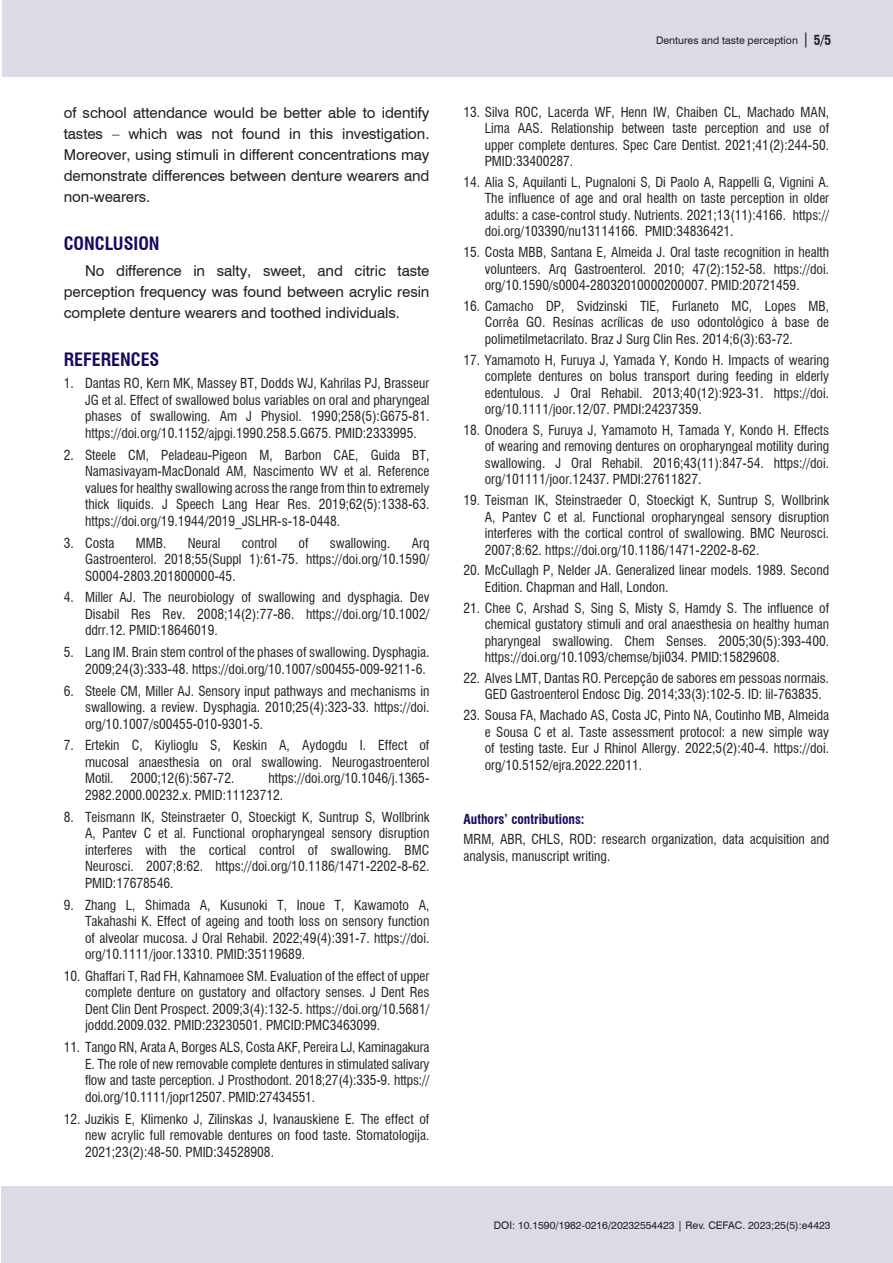
<style>
.page{position:relative;width:893px;height:1263px;background:#fff}
.page>*{position:absolute;margin:0;border:0;box-sizing:border-box;transform-origin:0 0}
.Nivel_1{font:700 condensed 18px "Swiss 721 BT";color:#18085f}
.Corpo_do_texto_INGLES{font:15px/21px "Swiss 721 BT";letter-spacing:-.005em;color:#231f20;text-align:justify}
.Contibuição_autor{font:condensed 13.5px/16.5px "Swiss 721 BT";color:#231f20;text-align:justify}
.Contibuição_autor_titulo{font:700 condensed 13.5px "Swiss 721 BT";color:#18085f}
.t1{font:10.5px "Swiss 721 BT";color:#231f20}
.s1{font-size:15px}
.s2{font-weight:700;font-stretch:condensed;font-size:13.5px}
</style>
<div class="page">
<div style="left:1px;top:1186px;width:892px;height:77px;background:#dcdae7"></div>
<div style="left:2px;top:0;width:891px;height:77px;background:#dcdae7"></div>
<p class="Corpo_do_texto_INGLES" style="left:64px;top:101px;width:367px">of school attendance would be better able to identify tastes – which was not found in this investigation.<br>Moreover, using stimuli in different concentrations may demonstrate differences between denture wearers and non-wearers.</p>
<p class="Nivel_1" style="left:64px;top:233px;width:97px">CONCLUSION</p>
<p class="Corpo_do_texto_INGLES" style="left:64px;top:260px;width:367px;text-indent:21px">No difference in salty, sweet, and citric taste perception frequency was found between acrylic resin complete denture wearers and toothed individuals.</p>
<p class="Nivel_1" style="left:64px;top:349px;width:97px">REFERENCES</p>
<p class="Contibuição_autor" style="left:85px;top:375px;width:346px;text-indent:-21px">1. Dantas RO, Kern MK, Massey BT, Dodds WJ, Kahrilas PJ, Brasseur JG et al. Effect of swallowed bolus variables on oral and pharyngeal phases of swallowing. Am J Physiol. 1990;258(5):G675-81. https://doi.org/10.1152/ajpgi.1990.258.5.G675. PMID:2333995.</p>
<p class="Contibuição_autor" style="left:85px;top:446px;width:346px;text-indent:-21px">2. Steele CM, Peladeau-Pigeon M, Barbon CAE, Guida BT, Namasivayam-MacDonald AM, Nascimento WV et al. Reference values for healthy swallowing across the range from thin to extremely thick liquids. J Speech Lang Hear Res. 2019;62(5):1338-63. https://doi.org/19.1944/2019_JSLHR-s-18-0448.</p>
<p class="Contibuição_autor" style="left:64px;top:534px;width:52px">3. Costa</p>
<p class="Contibuição_autor" style="left:136px;top:534px;width:32px">MMB.</p>
<p class="Contibuição_autor" style="left:188px;top:534px;width:34px">Neural</p>
<p class="Contibuição_autor" style="left:242px;top:534px;width:37px">control</p>
<p class="Contibuição_autor" style="left:298px;top:534px;width:12px">of</p>
<p class="Contibuição_autor" style="left:330px;top:534px;width:62px">swallowing.</p>
<p class="Contibuição_autor" style="left:85px;top:534px;width:346px;text-indent:327px">Arq Gastroenterol. 2018;55(Suppl 1):61-75. https://doi.org/10.1590/ S0004-2803.201800000-45.</p>
<p class="Contibuição_autor" style="left:85px;top:589px;width:346px;text-indent:-21px">4. Miller AJ. The neurobiology of swallowing and dysphagia. Dev Disabil Res Rev. 2008;14(2):77-86. https://doi.org/10.1002/ ddrr.12. PMID:18646019.</p>
<p class="Contibuição_autor" style="left:64px;top:644px;width:367px;text-align:right">5. Lang IM. Brain stem control of the phases of swallowing. Dysphagia.<br>2009;24(3):333-48. https://doi.org/10.1007/s00455-009-9211-6.</p>
<p class="Contibuição_autor" style="left:85px;top:682px;width:346px;text-indent:-21px">6. Steele CM, Miller AJ. Sensory input pathways and mechanisms in swallowing. a review. Dysphagia. 2010;25(4):323-33. https://doi. org/10.1007/s00455-010-9301-5.</p>
<p class="Contibuição_autor" style="left:85px;top:737px;width:346px;text-indent:-21px">7. Ertekin C, Kiylioglu S, Keskin A, Aydogdu I. Effect of mucosal anaesthesia on oral swallowing. Neurogastroenterol Motil.</p>
<p class="Contibuição_autor" style="left:85px;top:770px;width:346px;text-indent:183px">https://doi.org/10.1046/j.1365-<br>2982.2000.00232.x. PMID:11123712.</p>
<p class="Contibuição_autor" style="left:85px;top:809px;width:346px;text-indent:-21px">8. Teismann IK, Steinstraeter O, Stoeckigt K, Suntrup S, Wollbrink A, Pantev C et al. Functional oropharyngeal sensory disruption interferes with the cortical control of swallowing. BMC Neurosci. 2007;8:62. https://doi.org/10.1186/1471-2202-8-62.<br>PMID:17678546.</p>
<p class="Contibuição_autor" style="left:85px;top:896px;width:346px;text-indent:-21px">9. Zhang L, Shimada A, Kusunoki T, Inoue T, Kawamoto A, Takahashi K. Effect of ageing and tooth loss on sensory function of alveolar mucosa. J Oral Rehabil. 2022;49(4):391-7. https://doi. org/10.1111/joor.13310. PMID:35119689.</p>
<p class="Contibuição_autor" style="left:85px;top:968px;width:346px;text-indent:-21px">10. Ghaffari T, Rad FH, Kahnamoee SM. Evaluation of the effect of upper complete denture on gustatory and olfactory senses. J Dent Res Dent Clin Dent Prospect. 2009;3(4):132-5. https://doi.org/10.5681/ joddd.2009.032. PMID:23230501. PMCID:PMC3463099.</p>
<p class="Contibuição_autor" style="left:85px;top:1039px;width:346px;text-indent:-21px">11. Tango RN, Arata A, Borges ALS, Costa AKF, Pereira LJ, Kaminagakura E. The role of new removable complete dentures in stimulated salivary flow and taste perception. J Prosthodont. 2018;27(4):335-9. https:// doi.org/10.1111/jopr12507. PMID:27434551.</p>
<p class="Contibuição_autor" style="left:85px;top:1110px;width:346px;text-indent:-21px">12. Juzikis E, Klimenko J, Zilinskas J, Ivanauskiene E. The effect of new acrylic full removable dentures on food taste. Stomatologija.<br>2021;23(2):48-50. PMID:34528908.</p>
<p class="Contibuição_autor" style="left:131px;top:770px;width:105px">2000;12(6):567-72.</p>
<p class="t1" style="left:656px;top:33px;width:177px">Dentures and taste perception <span class="s1">|</span> <span class="s2">5/5</span></p>
<p class="Contibuição_autor" style="left:485px;top:103px;width:346px;text-indent:-21px">13. Silva ROC, Lacerda WF, Henn IW, Chaiben CL, Machado MAN, Lima AAS. Relationship between taste perception and use of upper complete dentures. Spec Care Dentist. 2021;41(2):244-50.<br>PMID:33400287.</p>
<p class="Contibuição_autor" style="left:485px;top:174px;width:346px;text-indent:-21px">14. Alia S, Aquilanti L, Pugnaloni S, Di Paolo A, Rappelli G, Vignini A.<br>The influence of age and oral health on taste perception in older adults: a case-control study. Nutrients. 2021;13(11):4166. https:// doi.org/103390/nu13114166. PMID:34836421.</p>
<p class="Contibuição_autor" style="left:485px;top:244px;width:346px;text-indent:-21px">15. Costa MBB, Santana E, Almeida J. Oral taste recognition in health volunteers. Arq Gastroenterol. 2010; 47(2):152-58. https://doi. org/10.1590/s0004-28032010000200007. PMID:20721459.</p>
<p class="Contibuição_autor" style="left:485px;top:298px;width:346px;text-indent:-21px">16. Camacho DP, Svidzinski TIE, Furlaneto MC, Lopes MB, Corrêa GO. Resínas acrílicas de uso odontológico à base de polimetilmetacrilato. Braz J Surg Clin Res. 2014;6(3):63-72.</p>
<p class="Contibuição_autor" style="left:485px;top:351px;width:346px;text-indent:-21px">17. Yamamoto H, Furuya J, Yamada Y, Kondo H. Impacts of wearing complete dentures on bolus transport during feeding in elderly edentulous. J Oral Rehabil. 2013;40(12):923-31. https://doi. org/10.1111/joor.12/07. PMDI:24237359.</p>
<p class="Contibuição_autor" style="left:485px;top:422px;width:346px;text-indent:-21px">18. Onodera S, Furuya J, Yamamoto H, Tamada Y, Kondo H. Effects of wearing and removing dentures on oropharyngeal motility during swallowing. J Oral Rehabil. 2016;43(11):847-54. https://doi. org/101111/joor.12437. PMDI:27611827.</p>
<p class="Contibuição_autor" style="left:485px;top:492px;width:346px;text-indent:-21px">19. Teisman IK, Steinstraeder O, Stoeckigt K, Suntrup S, Wollbrink A, Pantev C et al. Functional oropharyngeal sensory disruption interferes with the cortical control of swallowing. BMC Neurosci.<br>2007;8:62. https://doi.org/10.1186/1471-2202-8-62.</p>
<p class="Contibuição_autor" style="left:485px;top:562px;width:346px;text-indent:-21px">20. McCullagh P, Nelder JA. Generalized linear models. 1989. Second<br>Edition. Chapman and Hall, London.</p>
<p class="Contibuição_autor" style="left:485px;top:599px;width:346px;text-indent:-21px">21. Chee C, Arshad S, Sing S, Misty S, Hamdy S. The influence of chemical gustatory stimuli and oral anaesthesia on healthy human pharyngeal swallowing. Chem Senses. 2005;30(5):393-400. https://doi.org/10.1093/chemse/bji034. PMID:15829608.</p>
<p class="Contibuição_autor" style="left:485px;top:670px;width:346px;text-indent:-21px">22. Alves LMT, Dantas RO. Percepção de sabores em pessoas normais.<br>GED Gastroenterol Endosc Dig. 2014;33(3):102-5. ID: lil-763835.</p>
<p class="Contibuição_autor" style="left:485px;top:707px;width:346px;text-indent:-21px">23. Sousa FA, Machado AS, Costa JC, Pinto NA, Coutinho MB, Almeida e Sousa C et al. Taste assessment protocol: a new simple way of testing taste. Eur J Rhinol Allergy. 2022;5(2):40-4. https://doi. org/10.5152/ejra.2022.22011.</p>
<p class="Contibuição_autor_titulo" style="left:463px;top:811px;width:123px">Authors’ contributions:</p>
<p class="Contibuição_autor" style="left:463px;top:831px;width:367px">MRM, ABR, CHLS, ROD: research organization, data acquisition and analysis, manuscript writing.</p>
<p class="t1" style="left:494px;top:1218px;width:338px">DOI: 10.1590/1982-0216/20232554423 | Rev. CEFAC. 2023;25(5):e4423</p>
</div>
